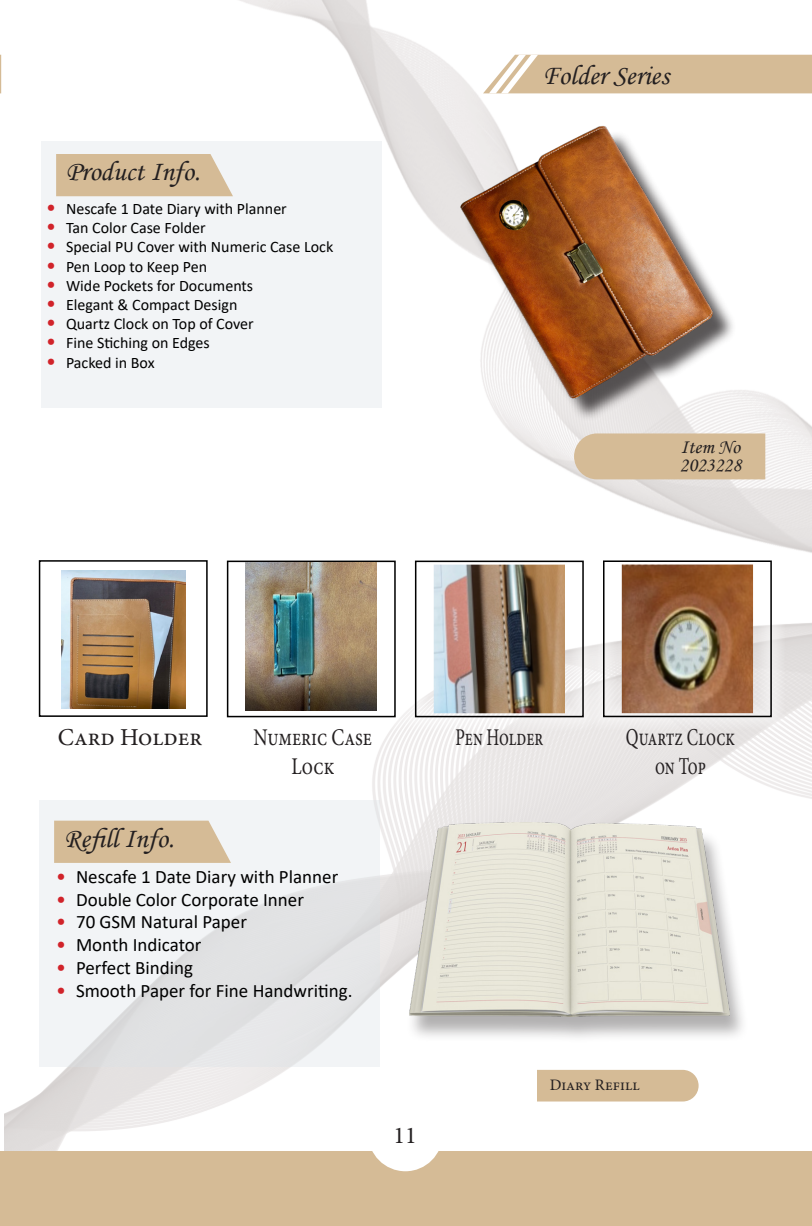
<style>
.page{position:relative;width:812px;height:1226px;background:#fff}
.page>*{position:absolute;margin:0;border:0;box-sizing:border-box;transform-origin:0 0}
.t1{font:28px "Monotype Corsiva";color:#231f20}
.t2{font:24.4px "Minion Pro";color:#231f20;scale:.7 1}
.t3{font:24.4px "Minion Pro";color:#231f20}
.t4{font:24px "Minion Pro";color:#231f20;scale:.8 1}
.t5{font:24px "Minion Pro";color:#231f20;scale:.7 1}
.t6{font:24px "Minion Pro";color:#231f20}
.t7{font:20px "Monotype Corsiva";color:#231f20}
.t8{font:19px "Calibri";color:#000}
.t9{font:16px "Calibri";color:#000}
.t10{font:16px "Minion Pro";color:#231f20}
.s1{font-size:20px;color:#d1232a}
</style>
<div class="page">
<img style="left:5px;top:0;width:807px;height:1151px">
<div style="left:0;top:1151px;width:812px;height:75px;background:#d5bb96"></div>
<hr style="left:0;top:55px;width:1px;height:38px;background:#d5bb96">
<div style="left:368px;top:1097px;width:74px;height:74px;background:#fff;border-radius:50%"></div>
<svg style="left:477px;top:55px;width:335px;height:38px;background:#d9c2a1"></svg>
<img style="left:411px;top:113px;width:363px;height:332px">
<div style="left:574px;top:433px;width:191px;height:46px;background:#d5bb96"></div>
<div style="left:42px;top:141px;width:340px;height:267px;background:#f2f4f6"></div>
<svg style="left:28px;top:154px;width:205px;height:42px"></svg>
<div style="left:25px;top:546px;width:197px;height:185px;background:#fff"></div>
<div style="left:39px;top:560px;width:169px;height:157px;border:2px solid #000"></div>
<img style="left:61px;top:571px;width:124px;height:137px">
<div style="left:213px;top:546px;width:197px;height:185px;background:#fff"></div>
<div style="left:227px;top:561px;width:169px;height:156px;border:2px solid #000"></div>
<img style="left:246px;top:562px;width:131px;height:149px">
<svg style="left:401px;top:546px;width:188px;height:185px"></svg>
<div style="left:415px;top:561px;width:169px;height:156px;border:2px solid #000"></div>
<img style="left:434px;top:565px;width:131px;height:148px">
<svg style="left:589px;top:546px;width:197px;height:185px"></svg>
<div style="left:603px;top:560px;width:169px;height:157px;border:2px solid #000"></div>
<img style="left:622px;top:564px;width:131px;height:149px">
<svg style="left:40px;top:800px;width:340px;height:267px;fill:#f2f4f6"></svg>
<svg style="left:26px;top:821px;width:211px;height:42px"></svg>
<div style="left:406px;top:825px;width:343px;height:218px;background:#231f20;opacity:.35"></div>
<img style="left:410px;top:822px;width:319px;height:195px">
<div style="left:537px;top:1070px;width:161px;height:31px;background:#d5bb96"></div>
<p class="t1" style="left:66px;top:155px;width:136px">Product Info.</p>
<p class="t9" style="left:46px;top:198px;width:242px"><span class="s1">•</span> Nescafe 1 Date Diary with Planner</p>
<p class="t9" style="left:46px;top:217px;width:161px"><span class="s1">•</span> Tan Color Case Folder</p>
<p class="t9" style="left:46px;top:236px;width:289px"><span class="s1">•</span> Special PU Cover with Numeric Case Lock</p>
<p class="t9" style="left:46px;top:255px;width:162px"><span class="s1">•</span> Pen Loop to Keep Pen</p>
<p class="t9" style="left:46px;top:274px;width:208px"><span class="s1">•</span> Wide Pockets for Documents</p>
<p class="t9" style="left:46px;top:294px;width:193px"><span class="s1">•</span> Elegant &amp; Compact Design</p>
<p class="t9" style="left:46px;top:313px;width:209px"><span class="s1">•</span> Quartz Clock on Top of Cover</p>
<p class="t9" style="left:46px;top:332px;width:165px"><span class="s1">•</span> Fine Stiching on Edges</p>
<p class="t9" style="left:46px;top:351px;width:110px"><span class="s1">•</span> Packed in Box</p>
<p class="t1" style="left:542px;top:58px;width:128px">Folder Series</p>
<p class="t7" style="left:680px;top:435px;width:61px">Item No</p>
<p class="t7" style="left:679px;top:453px;width:63px">2023228</p>
<p class="t3" style="left:58px;top:721px;width:146px">Card Holder</p>
<p class="t4" style="left:254px;top:721px;width:150px">Numeric Case</p>
<p class="t4" style="left:291px;top:750px;width:55px">Lock</p>
<p class="t1" style="left:64px;top:821px;width:112px">Refill Info.</p>
<p class="t8" style="left:56px;top:863px;width:284px"><span class="s1">•</span> Nescafe 1 Date Diary with Planner</p>
<p class="t8" style="left:56px;top:886px;width:249px"><span class="s1">•</span> Double Color Corporate Inner</p>
<p class="t8" style="left:56px;top:909px;width:192px"><span class="s1">•</span> 70 GSM Natural Paper</p>
<p class="t8" style="left:56px;top:932px;width:147px"><span class="s1">•</span> Month Indicator</p>
<p class="t8" style="left:56px;top:954px;width:138px"><span class="s1">•</span> Perfect Binding</p>
<p class="t8" style="left:56px;top:977px;width:298px"><span class="s1">•</span> Smooth Paper for Fine Handwriting.</p>
<p class="t6" style="left:393px;top:1119px;width:25px">11</p>
<p class="t5" style="left:455px;top:721px;width:127px">Pen Holder</p>
<p class="t2" style="left:626px;top:721px;width:157px">Quartz Clock</p>
<p class="t2" style="left:655px;top:750px;width:74px">on Top</p>
<p class="t10" style="left:550px;top:1074px;width:91px">Diary Refill</p>
</div>
